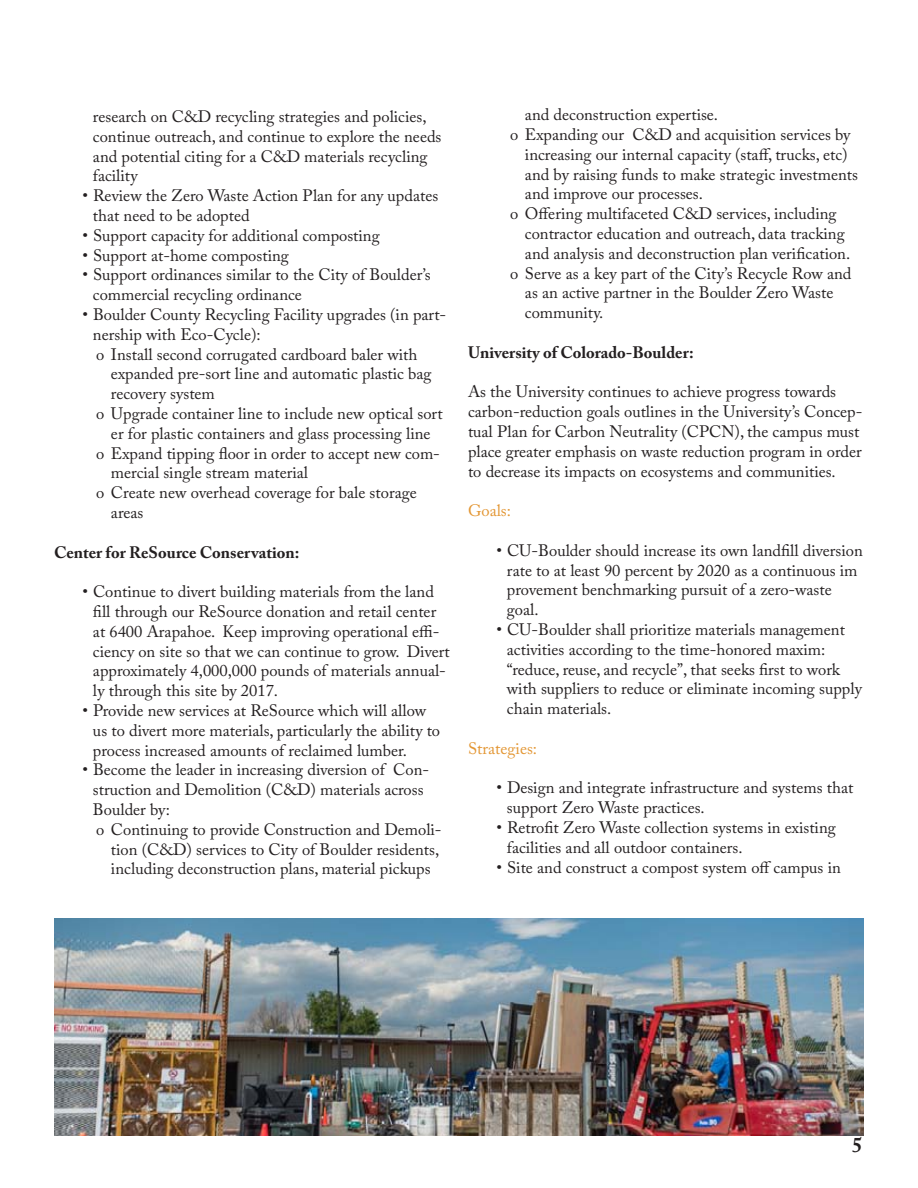
<style>
.page{position:relative;width:918px;height:1188px;background:#fff}
.page>*{position:absolute;margin:0;border:0;box-sizing:border-box;transform-origin:0 0}
.t1{font:700 21px "Adobe Caslon Pro";color:#231f20}
.t2{font:16.5px/19.8px "Adobe Caslon Pro";color:#231f20}
.t3{font:700 16.5px "Adobe Caslon Pro";color:#231f20}
.t4{font:16.5px "Adobe Caslon Pro";color:#e39633}
</style>
<div class="page">
<img style="left:54px;top:918px;width:810px;height:218px">
<p class="t2" style="left:93px;top:106px;width:350px">research on C&amp;D recycling strategies and policies, continue outreach, and continue to explore the needs and potential citing for a C&amp;D materials recycling facility</p>
<p class="t2" style="left:93px;top:186px;width:347px;text-indent:-10px">• Review the Zero Waste Action Plan for any updates that need to be adopted</p>
<p class="t2" style="left:82px;top:225px;width:299px">• Support capacity for additional composting</p>
<p class="t2" style="left:82px;top:245px;width:208px">• Support at-home composting</p>
<p class="t2" style="left:93px;top:265px;width:339px;text-indent:-10px">• Support ordinances similar to the City of Boulder’s commercial recycling ordinance</p>
<p class="t2" style="left:93px;top:304px;width:355px;text-indent:-10px">• Boulder County Recycling Facility upgrades (in part&shy;nership with Eco-Cycle):</p>
<p class="t2" style="left:111px;top:344px;width:322px;text-indent:-15px">o Install second corrugated cardboard baler with expanded pre-sort line and automatic plastic bag recovery system</p>
<p class="t2" style="left:96px;top:403px;width:348px;text-align:center">o Upgrade container line to include new optical sort er for plastic containers and glass processing line</p>
<p class="t2" style="left:111px;top:443px;width:330px;text-indent:-15px">o Expand tipping floor in order to accept new com&shy;mercial single stream material</p>
<p class="t2" style="left:111px;top:483px;width:307px;text-indent:-15px">o Create new overhead coverage for bale storage areas</p>
<p class="t3" style="left:54px;top:542px;width:247px">Center for ReSource Conservation:</p>
<p class="t2" style="left:93px;top:582px;width:358px;text-indent:-10px">• Continue to divert building materials from the land fill through our ReSource donation and retail center at 6400 Arapahoe. Keep improving operational effi&shy;ciency on site so that we can continue to grow. Divert approximately 4,000,000 pounds of materials annual&shy;ly through this site by 2017.</p>
<p class="t2" style="left:93px;top:700px;width:349px;text-indent:-10px">• Provide new services at ReSource which will allow us to divert more materials, particularly the ability to process increased amounts of reclaimed lumber.</p>
<p class="t2" style="left:93px;top:760px;width:338px;text-indent:-10px">• Become the leader in increasing diversion of Con&shy;struction and Demolition (C&amp;D) materials across<br>Boulder by:</p>
<p class="t2" style="left:111px;top:819px;width:332px;text-indent:-15px">o Continuing to provide Construction and Demoli&shy;tion (C&amp;D) services to City of Boulder residents, including deconstruction plans, material pickups</p>
<p class="t2" style="left:525px;top:105px;width:195px">and deconstruction expertise.</p>
<p class="t2" style="left:525px;top:124px;width:334px;text-indent:-15px">o Expanding our C&amp;D and acquisition services by increasing our internal capacity (staff, trucks, etc) and by raising funds to make strategic investments and improve our processes.</p>
<p class="t2" style="left:525px;top:204px;width:327px;text-indent:-15px">o Offering multifaceted C&amp;D services, including contractor education and outreach, data tracking and analysis and deconstruction plan verification.</p>
<p class="t2" style="left:525px;top:263px;width:328px;text-indent:-15px">o Serve as a key part of the City’s Recycle Row and as an active partner in the Boulder Zero Waste community.</p>
<p class="t3" style="left:468px;top:342px;width:227px">University of Colorado-Boulder:</p>
<p class="t2" style="left:468px;top:382px;width:396px">As the University continues to achieve progress towards carbon-reduction goals outlines in the University’s Concep&shy;tual Plan for Carbon Neutrality (CPCN), the campus must place greater emphasis on waste reduction program in order to decrease its impacts on ecosystems and communities.</p>
<p class="t4" style="left:468px;top:501px;width:45px">Goals:</p>
<p class="t2" style="left:507px;top:540px;width:357px;text-indent:-10px">• CU-Boulder should increase its own landfill diversion rate to at least 90 percent by 2020 as a continuous im provement benchmarking pursuit of a zero-waste goal.</p>
<p class="t2" style="left:507px;top:619px;width:356px;text-indent:-10px">• CU-Boulder shall prioritize materials management activities according to the time-honored maxim: “reduce, reuse, and recycle”, that seeks first to work with suppliers to reduce or eliminate incoming supply chain materials.</p>
<p class="t4" style="left:468px;top:738px;width:71px">Strategies:</p>
<p class="t2" style="left:507px;top:778px;width:348px;text-indent:-10px">• Design and integrate infrastructure and systems that support Zero Waste practices.</p>
<p class="t2" style="left:507px;top:817px;width:330px;text-indent:-10px">• Retrofit Zero Waste collection systems in existing facilities and all outdoor containers.</p>
<p class="t2" style="left:496px;top:857px;width:346px">• Site and construct a compost system off campus in</p>
<p class="t1" style="left:852px;top:1133px;width:12px">5</p>
</div>
